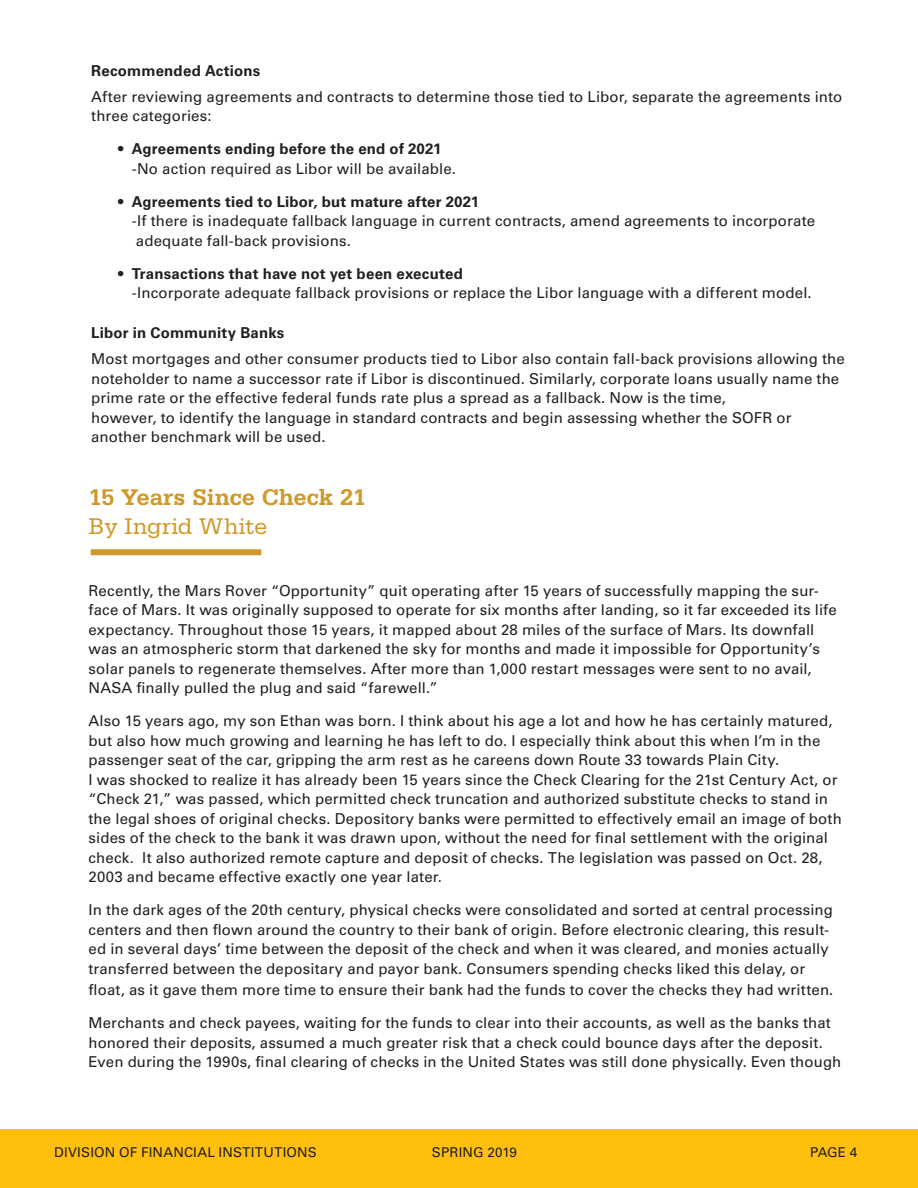
<style>
.page{position:relative;width:918px;height:1188px;background:#fff}
.page>*{position:absolute;margin:0;border:0;box-sizing:border-box;transform-origin:0 0}
.t1{font:700 24px "Serifa Std";letter-spacing:-.01em;color:#cf9a2a}
.t2{font:24px "Serifa Std";color:#cf9a2a}
.t3{font:15px/19.5px "Univers LT Pro 55 Roman";letter-spacing:.01em;color:#231f20}
.t4{font:700 15px "Univers LT Pro 65";letter-spacing:.01em;color:#231f20}
.t5{font:13.5px "Univers LT Pro 55 Roman";letter-spacing:.01em;color:#231f20}
.s1{font-family:"Univers LT Pro 65";font-weight:700}
</style>
<div class="page">
<div style="left:0;top:1130px;width:918px;height:58px;background:#ffbf0f"></div>
<div style="left:91px;top:549px;width:170px;height:6px;background:#cf9a2a"></div>
<p class="t4" style="left:91px;top:61px;width:171px">Recommended Actions</p>
<p class="t3" style="left:91px;top:87px;width:753px">After reviewing agreements and contracts to determine those tied to Libor, separate the agreements into three categories:</p>
<p class="t3" style="left:132px;top:139px;width:326px;text-indent:-14px"><span class="s1">• Agreements ending before the end of 2021 </span>-No action required as Libor will be available.</p>
<p class="t3" style="left:132px;top:192px;width:685px;text-indent:-14px"><span class="s1">• Agreements tied to Libor, but mature after 2021<br></span>-If there is inadequate fallback language in current contracts, amend agreements to incorporate adequate fall-back provisions.</p>
<p class="t3" style="left:132px;top:264px;width:681px;text-indent:-14px"><span class="s1">• Transactions that have not yet been executed<br></span>-Incorporate adequate fallback provisions or replace the Libor language with a different model.</p>
<p class="t4" style="left:91px;top:324px;width:195px">Libor in Community Banks</p>
<p class="t3" style="left:91px;top:349px;width:755px">Most mortgages and other consumer products tied to Libor also contain fall-back provisions allowing the noteholder to name a successor rate if Libor is discontinued. Similarly, corporate loans usually name the prime rate or the effective federal funds rate plus a spread as a fallback. Now is the time,<br>however, to identify the language in standard contracts and begin assessing whether the SOFR or another benchmark will be used.</p>
<p class="t1" style="left:89px;top:483px;width:279px">15 Years Since Check 21</p>
<p class="t2" style="left:89px;top:513px;width:180px">By Ingrid White</p>
<p class="t3" style="left:89px;top:580px;width:750px">Recently, the Mars Rover “Opportunity” quit operating after 15 years of successfully mapping the sur&shy;face of Mars. It was originally supposed to operate for six months after landing, so it far exceeded its life expectancy. Throughout those 15 years, it mapped about 28 miles of the surface of Mars. Its downfall was an atmospheric storm that darkened the sky for months and made it impossible for Opportunity’s solar panels to regenerate themselves. After more than 1,000 restart messages were sent to no avail, NASA finally pulled the plug and said “farewell.”</p>
<p class="t3" style="left:89px;top:711px;width:745px">Also 15 years ago, my son Ethan was born. I think about his age a lot and how he has certainly matured, but also how much growing and learning he has left to do. I especially think about this when I’m in the passenger seat of the car, gripping the arm rest as he careens down Route 33 towards Plain City.</p>
<p class="t3" style="left:89px;top:769px;width:755px">I was shocked to realize it has already been 15 years since the Check Clearing for the 21st Century Act, or “Check 21,” was passed, which permitted check truncation and authorized substitute checks to stand in the legal shoes of original checks. Depository banks were permitted to effectively email an image of both sides of the check to the bank it was drawn upon, without the need for final settlement with the original check. It also authorized remote capture and deposit of checks. The legislation was passed on Oct. 28, 2003 and became effective exactly one year later.</p>
<p class="t3" style="left:89px;top:900px;width:746px">In the dark ages of the 20th century, physical checks were consolidated and sorted at central processing centers and then flown around the country to their bank of origin. Before electronic clearing, this result&shy;ed in several days’ time between the deposit of the check and when it was cleared, and monies actually transferred between the depositary and payor bank. Consumers spending checks liked this delay, or</p>
<p class="t3" style="left:89px;top:980px;width:746px">float, as it gave them more time to ensure their bank had the funds to cover the checks they had written.</p>
<p class="t3" style="left:89px;top:1013px;width:744px">Merchants and check payees, waiting for the funds to clear into their accounts, as well as the banks that honored their deposits, assumed a much greater risk that a check could bounce days after the deposit.</p>
<p class="t3" style="left:89px;top:1052px;width:754px">Even during the 1990s, final clearing of checks in the United States was still done physically. Even though</p>
<p class="t5" style="left:54px;top:1144px;width:264px">DIVISION OF FINANCIAL INSTITUTIONS</p>
<p class="t5" style="left:432px;top:1144px;width:87px">SPRING 2019</p>
<p class="t5" style="left:810px;top:1144px;width:49px">PAGE 4</p>
</div>
